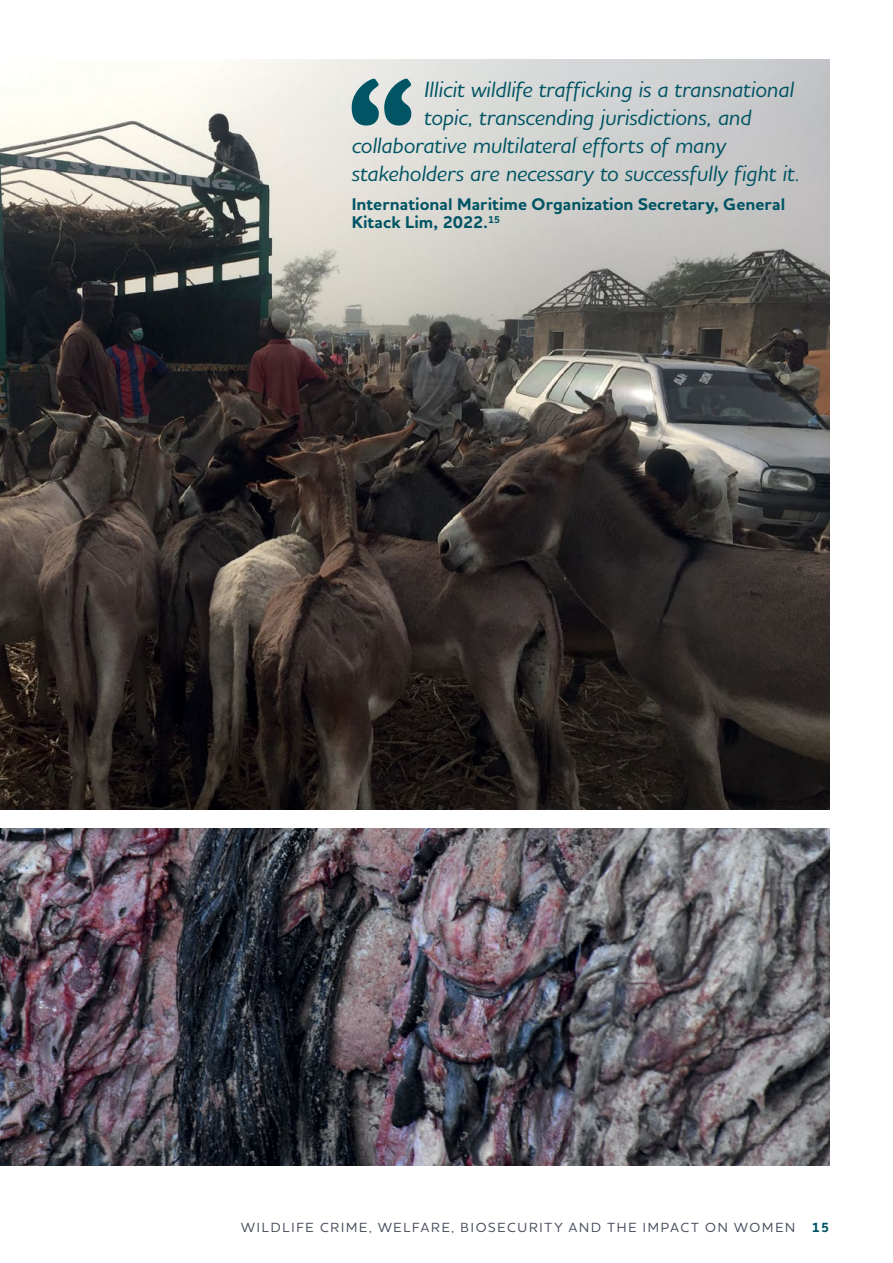
<style>
.page{position:relative;width:893px;height:1263px;background:#fff}
.page>*{position:absolute;margin:0;border:0;box-sizing:border-box;transform-origin:0 0}
.t1{font:italic 500 22.5px "Houschka Alt Pro";letter-spacing:-.005em;color:#005464}
.t2{font:700 17.25px/18.8px "Houschka Alt Pro";letter-spacing:.005em;color:#005464}
.t3{font:500 13.5px "Houschka Alt Pro";letter-spacing:.135em;color:#474c5d}
.s1{font-weight:700;color:#005464}
</style>
<div class="page">
<img style="left:0;top:828px;width:829px;height:338px">
<img style="left:0;top:60px;width:829px;height:750px">
<svg style="left:351px;top:78px;width:61px;height:48px;background:#5f9097"></svg>
<p class="t1" style="left:424px;top:75px;width:372px">Illicit wildlife trafficking is a transnational</p>
<p class="t1" style="left:424px;top:103px;width:329px">topic, transcending jurisdictions, and</p>
<p class="t1" style="left:352px;top:131px;width:376px">collaborative multilateral efforts of many</p>
<p class="t1" style="left:352px;top:159px;width:450px">stakeholders are necessary to successfully fight it.</p>
<p class="t2" style="left:352px;top:195px;width:435px">International Maritime Organization Secretary, General<br>Kitack Lim, 2022.<sup>15</sup></p>
<p class="t3" style="left:241px;top:1219px;width:589px">WILDLIFE CRIME, WELFARE, BIOSECURITY AND THE IMPACT ON WOMEN <span class="s1">15</span></p>
</div>
